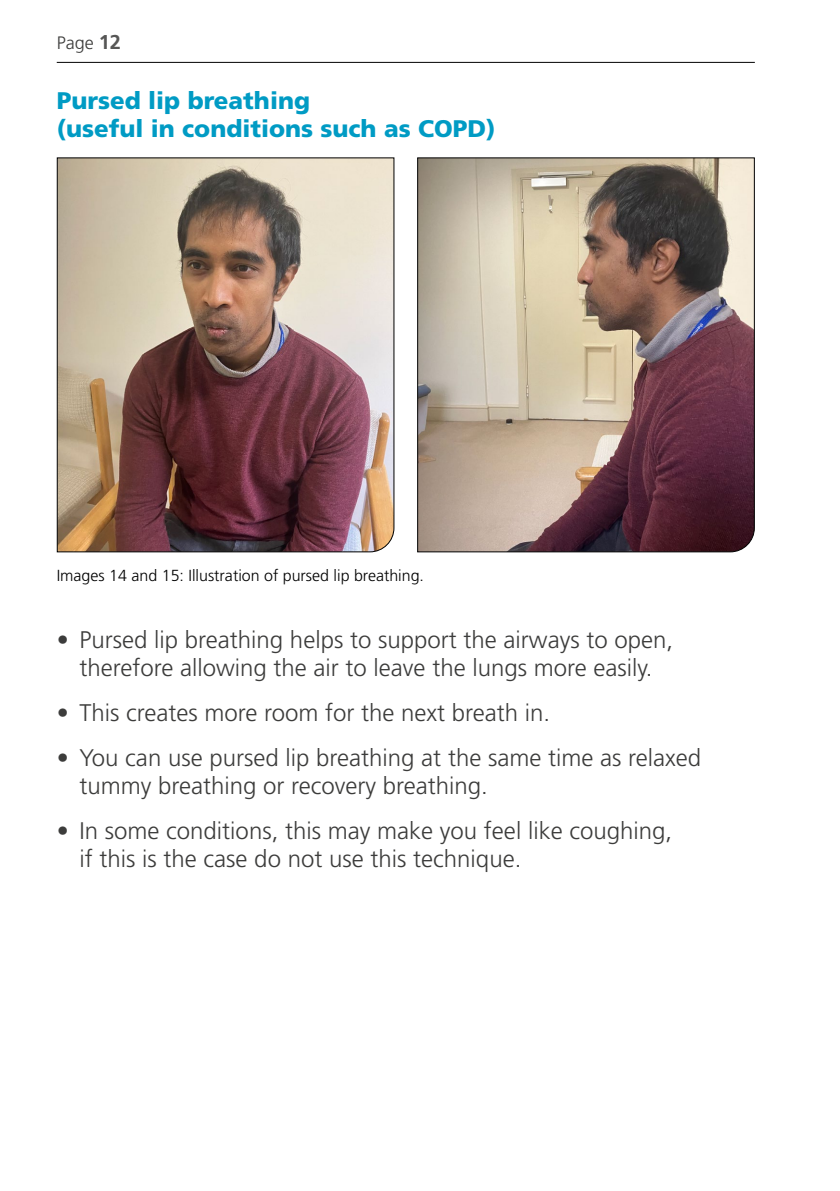
<style>
.page{position:relative;width:840px;height:1191px;background:#fff}
.page>*{position:absolute;margin:0;border:0;box-sizing:border-box;transform-origin:0 0}
.t1{font:300 24px/28px "Frutiger LT Std";color:#3c3c3b}
.t2{font:900 24px/28px "Frutiger LT Std";color:#009bc4}
.t3{font:300 18px "Frutiger LT Std";color:#3c3c3b}
.t4{font:300 16px "Frutiger LT Std";color:#000}
.s1{font-weight:700;font-size:20px;color:#575756}
</style>
<div class="page">
<hr style="left:57px;top:62px;width:697px;height:1px;background:#000">
<img style="left:56px;top:157px;width:339px;height:396px">
<img style="left:417px;top:157px;width:338px;height:396px">
<p class="t3" style="left:57px;top:33px;width:66px">Page <span class="s1">12</span></p>
<p class="t2" style="left:57px;top:86px;width:440px">Pursed lip breathing<br>(useful in conditions such as COPD)</p>
<p class="t4" style="left:57px;top:566px;width:368px">Images 14 and 15: Illustration of pursed lip breathing.</p>
<p class="t1" style="left:57px;top:625px;width:617px;text-align:center">• Pursed lip breathing helps to support the airways to open, therefore allowing the air to leave the lungs more easily.</p>
<p class="t1" style="left:57px;top:698px;width:494px">• This creates more room for the next breath in.</p>
<p class="t1" style="left:79px;top:743px;width:623px;text-indent:-23px">• You can use pursed lip breathing at the same time as relaxed tummy breathing or recovery breathing.</p>
<p class="t1" style="left:79px;top:816px;width:594px;text-indent:-23px">• In some conditions, this may make you feel like coughing, if this is the case do not use this technique.</p>
</div>
